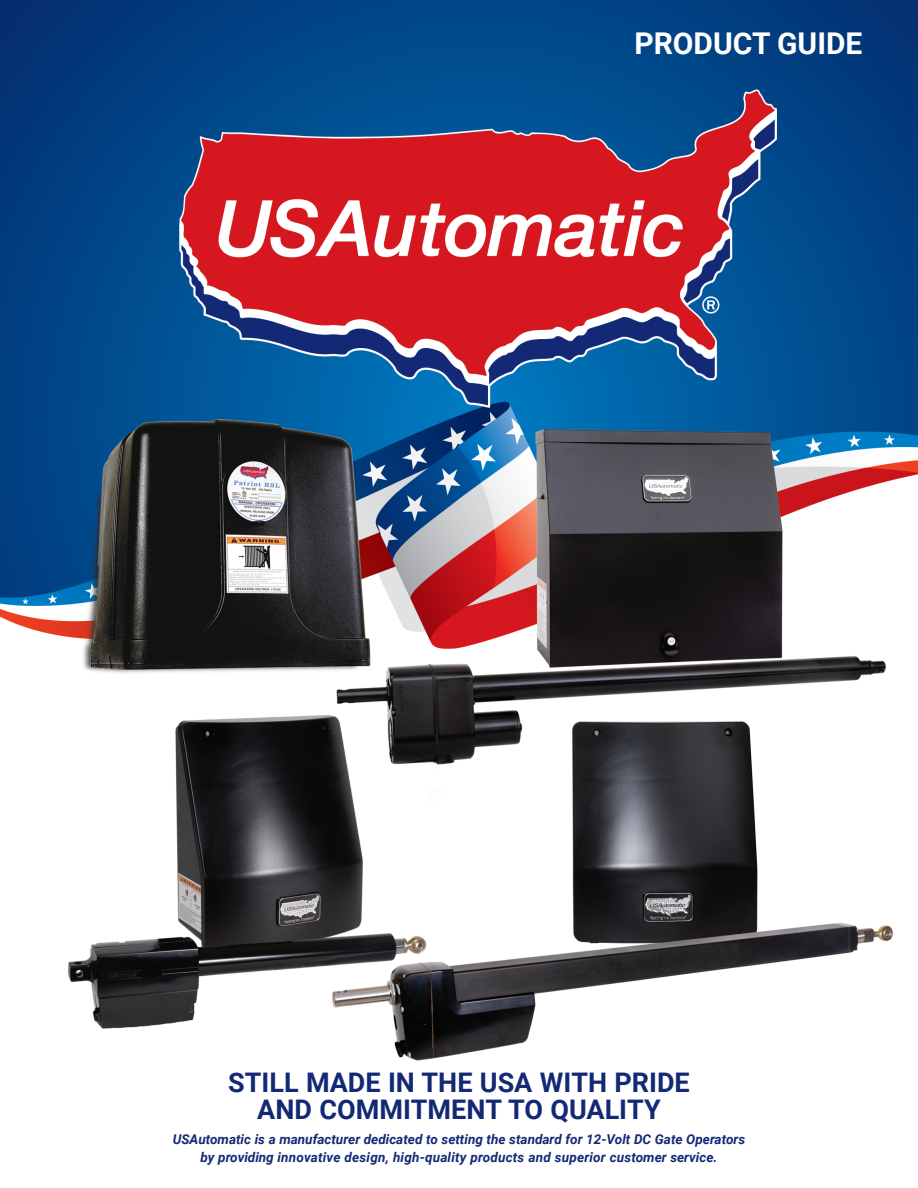
<style>
.page{position:relative;width:918px;height:1188px;background:#fff}
.page>*{position:absolute;margin:0;border:0;box-sizing:border-box;transform-origin:0 0}
.t1{font:700 30px "Roboto";color:#fff}
.t2{font:700 27px/27px "Roboto";color:#142975;text-align:center}
.t3{font:italic 700 13.5px/18px "Roboto";color:#142975;text-align:center}
</style>
<div class="page">
<img style="left:0;top:0;width:918px;height:1061px">
<h1 class="t1" style="left:634px;top:22px;width:230px">PRODUCT GUIDE</h1>
<h2 class="t2" style="left:228px;top:1068px;width:463px">STILL MADE IN THE USA WITH PRIDE<br>AND COMMITMENT TO QUALITY</h2>
<p class="t3" style="left:173px;top:1130px;width:574px">USAutomatic is a manufacturer dedicated to setting the standard for 12-Volt DC Gate Operators by providing innovative design, high-quality products and superior customer service.</p>
</div>
